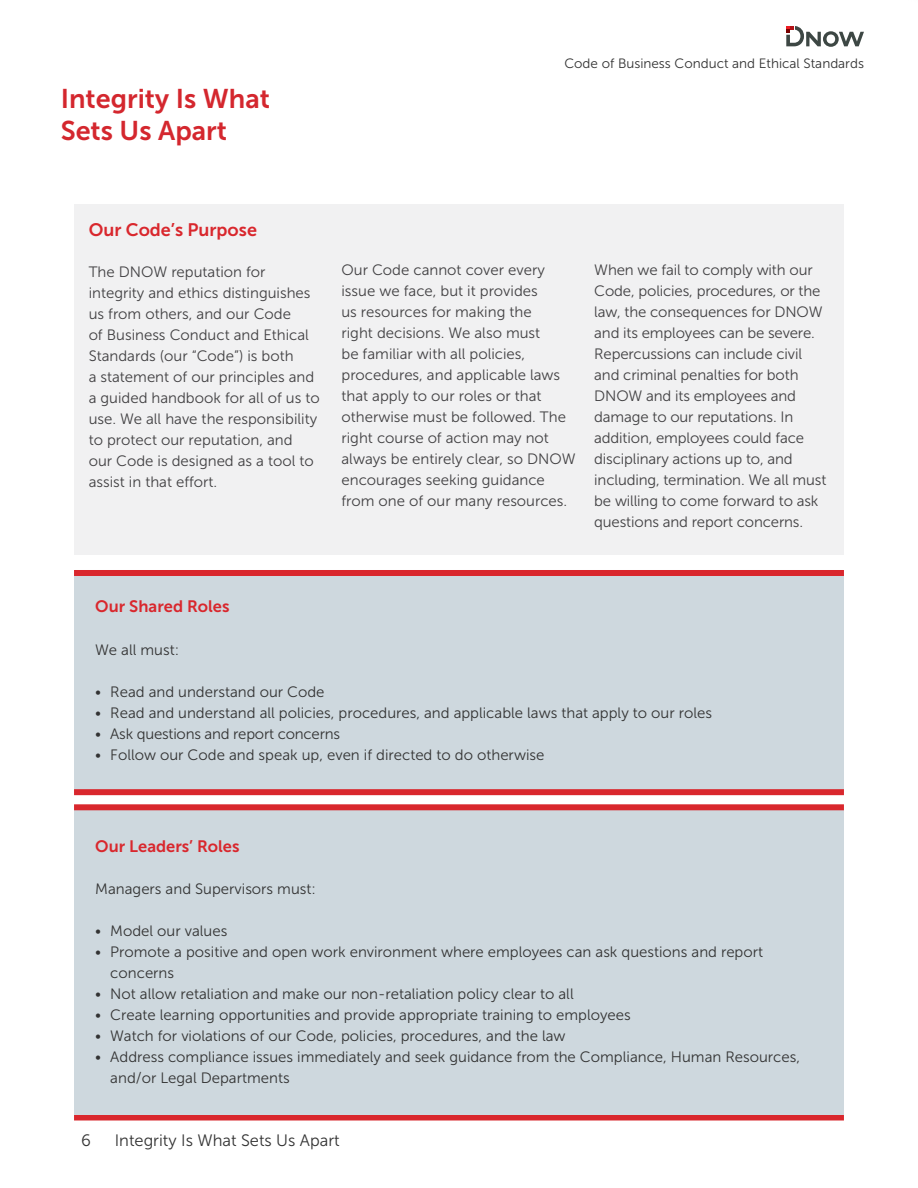
<style>
.page{position:relative;width:918px;height:1188px;background:#fff}
.page>*{position:absolute;margin:0;border:0;box-sizing:border-box;transform-origin:0 0}
.t1{font:27px/31.5px "Museo Sans 700";color:#d4272e}
.t2{font:18px "Museo Sans 700";color:#d9272d}
.t3{font:16.5px "Museo Sans 700";color:#d9272d}
.t4{font:16.5px "Museo Sans 300";color:#333}
.t5{font:15px/21px "Museo Sans 300";color:#414042}
.t6{font:15px/21px "Museo Sans 300";color:#333}
.t7{font:13.5px "Museo Sans 300";color:#333}
</style>
<div class="page">
<div style="left:74px;top:204px;width:770px;height:351px;background:#f1f1f2"></div>
<div style="left:74px;top:570px;width:770px;height:222px;background:#ced8de"></div>
<div style="left:74px;top:570px;width:770px;height:6px;background:#d9272d"></div>
<div style="left:74px;top:789px;width:770px;height:6px;background:#d9272d"></div>
<div style="left:74px;top:1114px;width:770px;height:6px;background:#d9272d"></div>
<div style="left:74px;top:810px;width:770px;height:304px;background:#ced8de"></div>
<div style="left:74px;top:804px;width:770px;height:6px;background:#d9272d"></div>
<svg style="left:786px;top:26px;width:78px;height:21px"></svg>
<h1 class="t1" style="left:61px;top:83px;width:211px">Integrity Is What<br>Sets Us Apart</h1>
<p class="t7" style="left:564px;top:57px;width:301px">Code of Business Conduct and Ethical Standards</p>
<p class="t2" style="left:89px;top:219px;width:170px">Our Code’s Purpose</p>
<p class="t5" style="left:89px;top:261px;width:233px">The DNOW reputation for integrity and ethics distinguishes us from others, and our Code<br>of Business Conduct and Ethical<br>Standards (our “Code”) is both<br>a statement of our principles and a guided handbook for all of us to use. We all have the responsibility to protect our reputation, and our Code is designed as a tool to assist in that effort.</p>
<p class="t5" style="left:341px;top:259px;width:236px">Our Code cannot cover every issue we face, but it provides<br>us resources for making the<br>right decisions. We also must<br>be familiar with all policies, procedures, and applicable laws that apply to our roles or that otherwise must be followed. The right course of action may not always be entirely clear, so DNOW encourages seeking guidance from one of our many resources.</p>
<p class="t5" style="left:594px;top:259px;width:234px">When we fail to comply with our<br>Code, policies, procedures, or the law, the consequences for DNOW and its employees can be severe.<br>Repercussions can include civil and criminal penalties for both<br>DNOW and its employees and damage to our reputations. In addition, employees could face disciplinary actions up to, and including, termination. We all must be willing to come forward to ask questions and report concerns.</p>
<p class="t3" style="left:95px;top:597px;width:136px">Our Shared Roles</p>
<p class="t6" style="left:95px;top:639px;width:85px">We all must:</p>
<p class="t6" style="left:95px;top:681px;width:231px">• Read and understand our Code</p>
<p class="t6" style="left:95px;top:702px;width:618px">• Read and understand all policies, procedures, and applicable laws that apply to our roles</p>
<p class="t6" style="left:95px;top:723px;width:246px">• Ask questions and report concerns</p>
<p class="t6" style="left:95px;top:744px;width:451px">• Follow our Code and speak up, even if directed to do otherwise</p>
<p class="t3" style="left:95px;top:837px;width:146px">Our Leaders’ Roles</p>
<p class="t6" style="left:95px;top:879px;width:222px">Managers and Supervisors must:</p>
<p class="t6" style="left:95px;top:921px;width:134px">• Model our values</p>
<p class="t6" style="left:110px;top:942px;width:654px;text-indent:-15px">• Promote a positive and open work environment where employees can ask questions and report concerns</p>
<p class="t6" style="left:95px;top:984px;width:480px">• Not allow retaliation and make our non-retaliation policy clear to all</p>
<p class="t6" style="left:95px;top:1005px;width:537px">• Create learning opportunities and provide appropriate training to employees</p>
<p class="t6" style="left:95px;top:1026px;width:472px">• Watch for violations of our Code, policies, procedures, and the law</p>
<p class="t6" style="left:110px;top:1047px;width:691px;text-indent:-15px">• Address compliance issues immediately and seek guidance from the Compliance, Human Resources, and/or Legal Departments</p>
<p class="t4" style="left:81px;top:1132px;width:11px">6</p>
<p class="t4" style="left:115px;top:1132px;width:227px">Integrity Is What Sets Us Apart</p>
</div>
